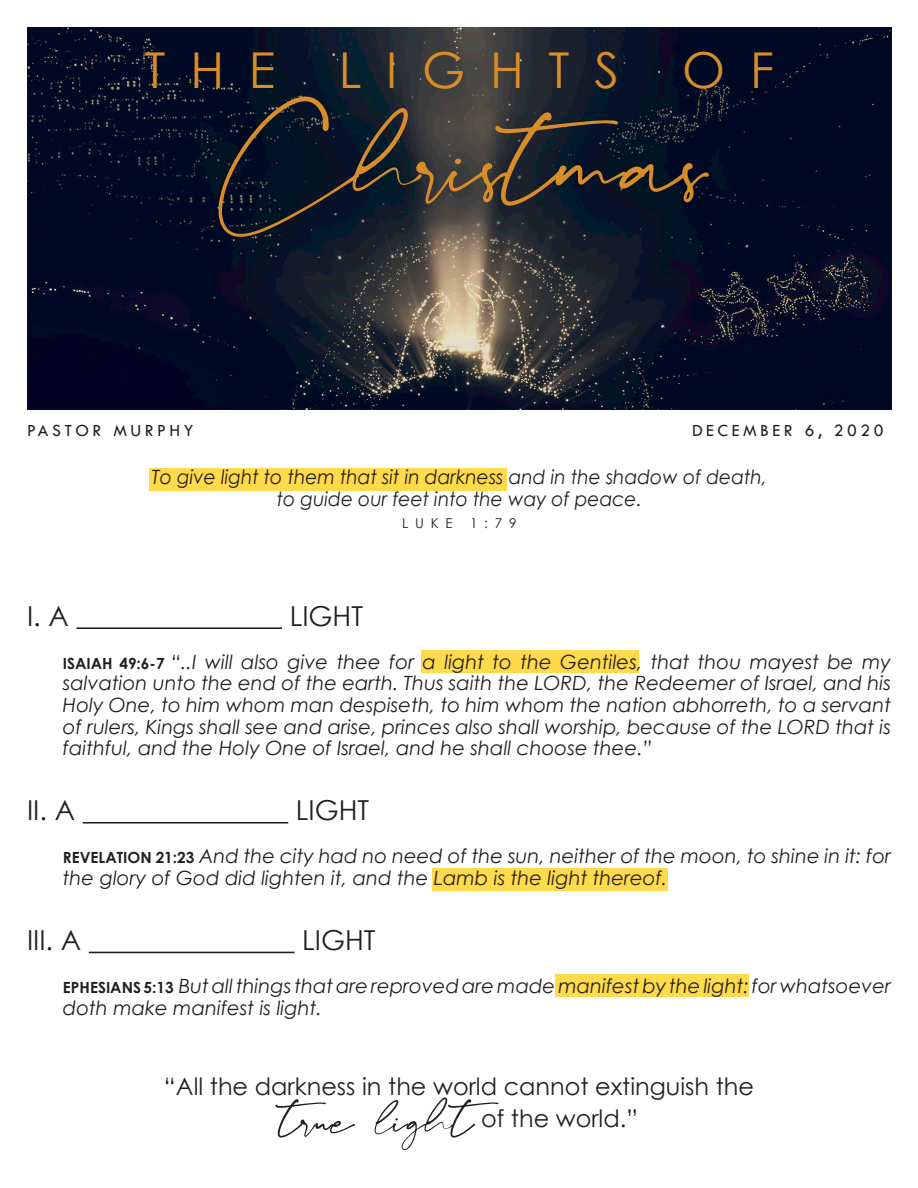
<style>
.page{position:relative;width:918px;height:1188px;background:#fff}
.page>*{position:absolute;margin:0;border:0;box-sizing:border-box;transform-origin:0 0}
.t1{font:158.1px "Belove";color:#d98d28}
.t2{font:64.95px "Belove";letter-spacing:.01em;color:#231f20}
.t3{font:49.5px "Century Gothic";letter-spacing:.5em;color:#d98d28}
.t4{font:27.45px "Century Gothic";color:#231f20}
.t5{font:24px "Century Gothic";color:#231f20}
.t6{font:italic 19.65px/21.6px "Century Gothic";color:#231f20}
.t7{font:italic 19.65px "Century Gothic";color:#231f20;scale:.95 1}
.t8{font:17.7px "Tw Cen";letter-spacing:.2em;color:#231f20}
.t9{font:13.5px "Century Gothic";letter-spacing:.5em;color:#231f20}
.s1{font-weight:700;font-style:normal;font-size:15.45px}
</style>
<div class="page">
<div style="left:555px;top:974px;width:193px;height:23px;background:#ffda4a"></div>
<div style="left:432px;top:868px;width:236px;height:23px;background:#ffda4a"></div>
<div style="left:421px;top:650px;width:218px;height:23px;background:#ffda4a"></div>
<img style="left:27px;top:27px;width:864px;height:383px">
<div style="left:149px;top:468px;width:357px;height:23px;background:#ffda4a"></div>
<hr style="left:76px;top:627px;width:206px;height:2px;background:#231f20">
<hr style="left:83px;top:822px;width:205px;height:2px;background:#231f20">
<hr style="left:89px;top:952px;width:205px;height:1px;background:#231f20">
<p class="t3" style="left:145px;top:36px;width:132px">THE</p>
<p class="t3" style="left:339px;top:36px;width:282px">LIGHTS</p>
<p class="t3" style="left:682px;top:36px;width:93px">O F</p>
<p class="t1" style="left:212px;top:75px;width:497px">Christmas</p>
<p class="t8" style="left:27px;top:420px;width:168px">PASTOR MURPHY</p>
<p class="t8" style="left:692px;top:420px;width:193px">DECEMBER 6, 2020</p>
<p class="t7" style="left:152px;top:464px;width:649px">To give light to them that sit in darkness and in the shadow of death,</p>
<p class="t7" style="left:277px;top:485px;width:386px">to guide our feet into the way of peace.</p>
<p class="t9" style="left:402px;top:513px;width:52px">LUKE</p>
<p class="t9" style="left:470px;top:513px;width:48px">1:79</p>
<p class="t4" style="left:27px;top:596px;width:43px">I. A</p>
<p class="t4" style="left:290px;top:596px;width:75px">LIGHT</p>
<p class="t6" style="left:63px;top:651px;width:830px;text-align:justify"><span class="s1">ISAIAH 49:6-7</span> “..I will also give thee for a light to the Gentiles, that thou mayest be my salvation unto the end of the earth. Thus saith the LORD, the Redeemer of Israel, and his Holy One, to him whom man despiseth, to him whom the nation abhorreth, to a servant of rulers, Kings shall see and arise, princes also shall worship, because of the LORD that is faithful, and the Holy One of Israel, and he shall choose thee.”</p>
<p class="t4" style="left:27px;top:791px;width:50px">II. A</p>
<p class="t4" style="left:296px;top:791px;width:75px">LIGHT</p>
<p class="t6" style="left:63px;top:845px;width:830px"><span class="s1">REVELATION 21:23</span> And the city had no need of the sun, neither of the moon, to shine in it: for the glory of God did lighten it, and the Lamb is the light thereof.</p>
<p class="t4" style="left:27px;top:921px;width:56px">III. A</p>
<p class="t4" style="left:302px;top:921px;width:75px">LIGHT</p>
<p class="t6" style="left:63px;top:975px;width:830px"><span class="s1">EPHESIANS 5:13</span> But all things that are reproved are made manifest by the light: for whatsoever doth make manifest is light.</p>
<p class="t5" style="left:164px;top:1070px;width:592px">“All the darkness in the world cannot extinguish the</p>
<p class="t2" style="left:280px;top:1084px;width:195px">true light</p>
<p class="t5" style="left:481px;top:1102px;width:158px">of the world.”</p>
</div>
